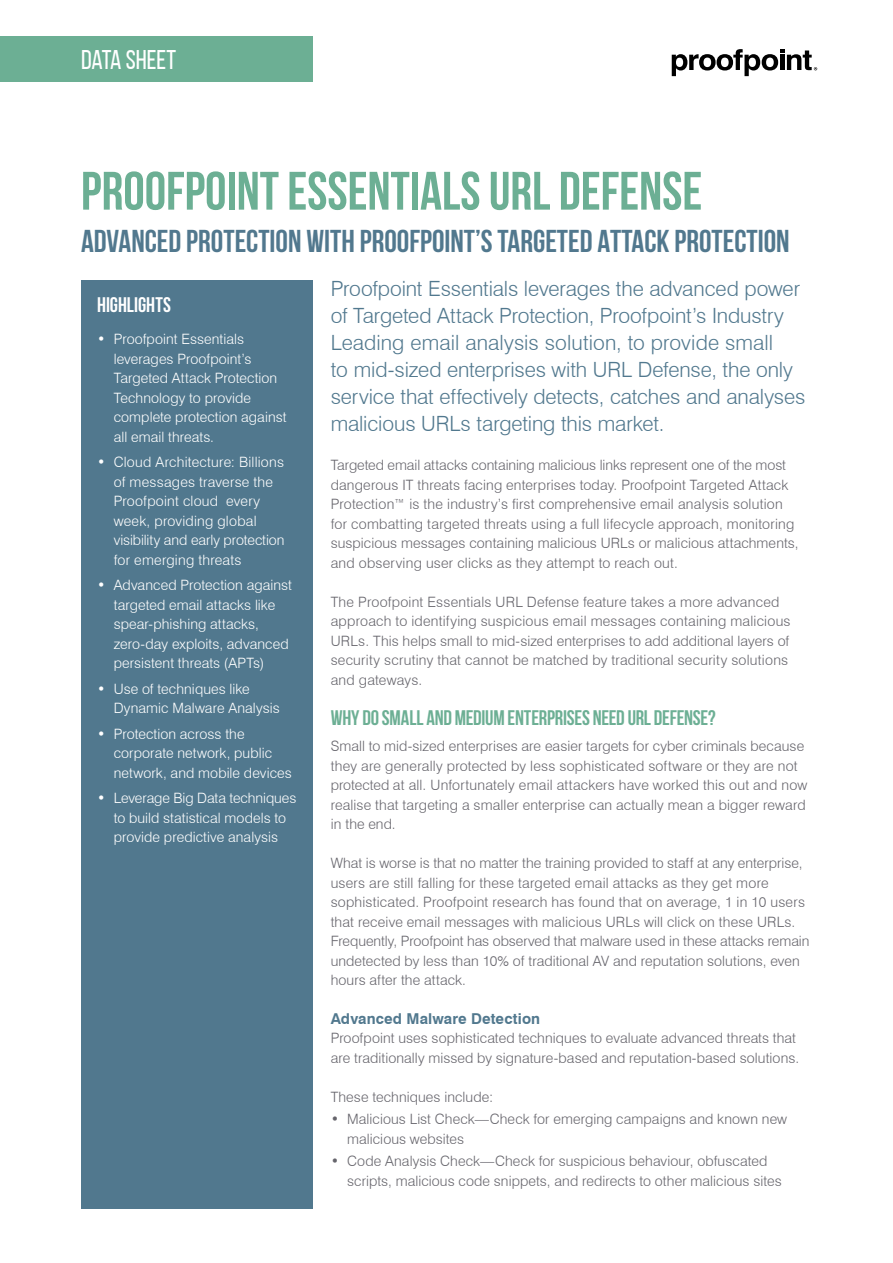
<style>
.page{position:relative;width:893px;height:1263px;background:#fff}
.page>*{position:absolute;margin:0;border:0;box-sizing:border-box;transform-origin:0 0}
.t1{font:700 54px "Bebas Neue";color:#6caf94}
.t2{font:700 31.5px "Bebas Neue";color:#51788e}
.t3{font:27px "Bebas Neue";letter-spacing:-.005em;color:#fff}
.t4{font:300 21px/27px "Swiss 721 BT";letter-spacing:-.005em;color:#51788e}
.t5{font:700 21px "Bebas Neue";letter-spacing:-.01em;color:#6caf94}
.t6{font:700 21px "Bebas Neue";letter-spacing:-.005em;color:#fff}
.t7{font:700 15px "Swiss 721 BT";letter-spacing:.005em;color:#51788e}
.t8{font:300 14.25px/19.5px "Swiss 721 BT";letter-spacing:.01em;color:#66656c}
.t9{font:300 14.25px/19.5px "Swiss 721 BT";letter-spacing:.005em;color:#fff}
</style>
<div class="page">
<svg style="left:672px;top:49px;width:145px;height:27px"></svg>
<div style="left:0;top:36px;width:313px;height:46px;background:#6caf94"></div>
<div style="left:81px;top:280px;width:232px;height:929px;background:#51788e"></div>
<h3 class="t3" style="left:81px;top:45px;width:97px">DATA SHEET</h3>
<h1 class="t1" style="left:81px;top:161px;width:623px">PROOFPOINT ESSENTIALS URL DEFENSE</h1>
<h2 class="t2" style="left:81px;top:223px;width:710px">ADVANCED PROTECTION WITH PROOFPOINT’S TARGETED ATTACK PROTECTION</h2>
<h3 class="t6" style="left:97px;top:294px;width:75px">HIGHLIGHTS</h3>
<p class="t9" style="left:114px;top:329px;width:174px;text-indent:-17px">• Proofpoint Essentials leverages Proofpoint’s<br>Targeted Attack Protection<br>Technology to provide complete protection against all email threats.</p>
<p class="t9" style="left:114px;top:452px;width:172px;text-indent:-17px">• Cloud Architecture: Billions of messages traverse the<br>Proofpoint cloud every week, providing global visibility and early protection for emerging threats</p>
<p class="t9" style="left:114px;top:575px;width:180px;text-indent:-17px">• Advanced Protection against targeted email attacks like spear-phishing attacks, zero-day exploits, advanced persistent threats (APTs)</p>
<p class="t9" style="left:114px;top:679px;width:168px;text-indent:-17px">• Use of techniques like<br>Dynamic Malware Analysis</p>
<p class="t9" style="left:114px;top:724px;width:180px;text-indent:-17px">• Protection across the corporate network, public network, and mobile devices</p>
<p class="t9" style="left:97px;top:788px;width:201px;text-align:center">• Leverage Big Data techniques to build statistical models to provide predictive analysis</p>
<p class="t4" style="left:331px;top:275px;width:476px">Proofpoint Essentials leverages the advanced power of Targeted Attack Protection, Proofpoint’s Industry Leading email analysis solution, to provide small<br>to mid-sized enterprises with URL Defense, the only service that effectively detects, catches and analyses malicious URLs targeting this market.</p>
<p class="t8" style="left:331px;top:455px;width:469px">Targeted email attacks containing malicious links represent one of the most dangerous IT threats facing enterprises today. Proofpoint Targeted Attack Protection™ is the industry’s first comprehensive email analysis solution for combatting targeted threats using a full lifecycle approach, monitoring suspicious messages containing malicious URLs or malicious attachments, and observing user clicks as they attempt to reach out.</p>
<p class="t8" style="left:331px;top:592px;width:461px">The Proofpoint Essentials URL Defense feature takes a more advanced approach to identifying suspicious email messages containing malicious URLs. This helps small to mid-sized enterprises to add additional layers of security scrutiny that cannot be matched by traditional security solutions and gateways.</p>
<h3 class="t5" style="left:331px;top:707px;width:387px">WHY DO SMALL AND MEDIUM ENTERPRISES NEED URL DEFENSE?</h3>
<p class="t8" style="left:331px;top:736px;width:478px">Small to mid-sized enterprises are easier targets for cyber criminals because they are generally protected by less sophisticated software or they are not protected at all. Unfortunately email attackers have worked this out and now realise that targeting a smaller enterprise can actually mean a bigger reward in the end.</p>
<p class="t8" style="left:331px;top:853px;width:480px">What is worse is that no matter the training provided to staff at any enterprise, users are still falling for these targeted email attacks as they get more sophisticated. Proofpoint research has found that on average, 1 in 10 users that receive email messages with malicious URLs will click on these URLs.<br>Frequently, Proofpoint has observed that malware used in these attacks remain undetected by less than 10% of traditional AV and reputation solutions, even hours after the attack.</p>
<p class="t7" style="left:331px;top:1009px;width:211px">Advanced Malware Detection</p>
<p class="t8" style="left:331px;top:1028px;width:470px">Proofpoint uses sophisticated techniques to evaluate advanced threats that are traditionally missed by signature-based and reputation-based solutions.</p>
<p class="t8" style="left:331px;top:1087px;width:164px">These techniques include:</p>
<p class="t8" style="left:347px;top:1109px;width:441px;text-indent:-17px">• Malicious List Check—Check for emerging campaigns and known new malicious websites</p>
<p class="t8" style="left:347px;top:1151px;width:436px;text-indent:-17px">• Code Analysis Check—Check for suspicious behaviour, obfuscated scripts, malicious code snippets, and redirects to other malicious sites</p>
</div>
